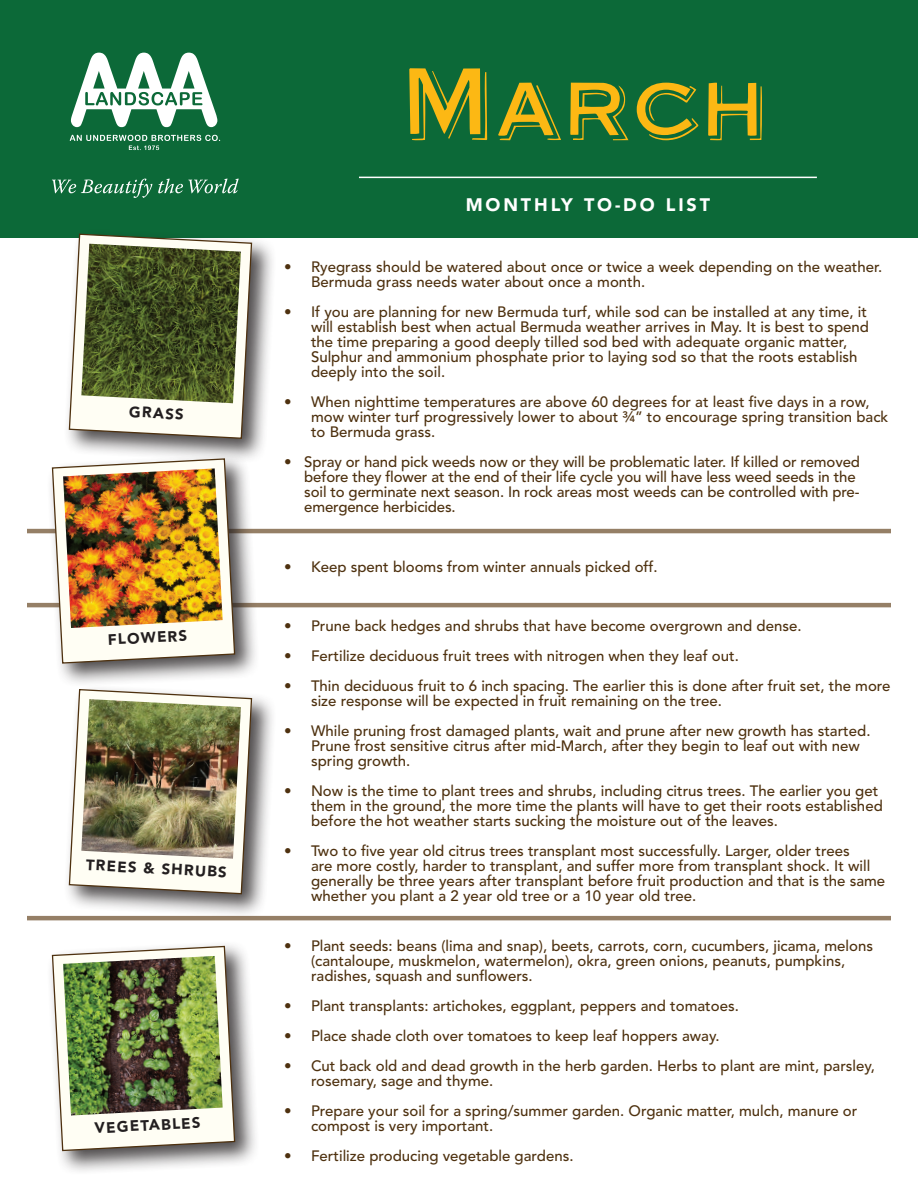
<style>
.page{position:relative;width:918px;height:1188px;background:#fff}
.page>*{position:absolute;margin:0;border:0;box-sizing:border-box;transform-origin:0 0}
.t1{font:90px "Steelplate";letter-spacing:.06em;color:#fcb814}
.t2{font:900 18px "Avenir";letter-spacing:.16em;color:#fff}
.t3{font:500 15px/15px "Avenir";color:#4e310f}
.t4{font:900 15px "Avenir";color:#231f20}
</style>
<div class="page">
<div style="left:0;top:0;width:918px;height:238px;background:#0c6938"></div>
<hr style="left:359px;top:177px;width:458px;height:1px;background:#fff">
<hr style="left:27px;top:529px;width:864px;height:4px;background:#957f66">
<hr style="left:27px;top:603px;width:864px;height:4px;background:#957f66">
<hr style="left:27px;top:916px;width:864px;height:4px;background:#957f66">
<div style="left:47px;top:941px;width:212px;height:235px;background:#231f20;opacity:.8"></div>
<svg style="left:51px;top:945px;width:185px;height:207px"></svg>
<img style="left:63px;top:956px;width:160px;height:160px">
<div style="left:64px;top:684px;width:212px;height:235px;background:#231f20;opacity:.8"></div>
<svg style="left:68px;top:688px;width:185px;height:207px"></svg>
<img style="left:81px;top:699px;width:160px;height:160px">
<div style="left:47px;top:453px;width:212px;height:235px;background:#231f20;opacity:.8"></div>
<svg style="left:51px;top:458px;width:185px;height:206px"></svg>
<img style="left:63px;top:468px;width:160px;height:160px">
<div style="left:64px;top:228px;width:212px;height:235px;background:#231f20;opacity:.8"></div>
<svg style="left:68px;top:233px;width:185px;height:207px"></svg>
<img style="left:81px;top:244px;width:160px;height:159px">
<svg style="left:70px;top:135px;width:150px;height:15px"></svg>
<svg style="left:52px;top:179px;width:100px;height:19px"></svg>
<svg style="left:158px;top:179px;width:81px;height:14px"></svg>
<svg style="left:71px;top:53px;width:146px;height:74px"></svg>
<p class="t4" style="left:130px;top:402px;width:56px;rotate:3deg">GRASS</p>
<p class="t4" style="left:107px;top:631px;width:81px;rotate:-3deg">FLOWERS</p>
<p class="t4" style="left:87px;top:856px;width:142px;rotate:3deg">TREES &amp; SHRUBS</p>
<p class="t4" style="left:94px;top:1119px;width:108px;rotate:-3deg">VEGETABLES</p>
<h1 class="t1" style="left:409px;top:64px;width:359px">March</h1>
<p class="t2" style="left:466px;top:193px;width:246px">MONTHLY TO-DO LIST</p>
<p class="t3" style="left:311px;top:260px;width:573px;text-indent:-27px">• Ryegrass should be watered about once or twice a week depending on the weather.<br>Bermuda grass needs water about once a month.</p>
<p class="t3" style="left:311px;top:305px;width:560px;text-indent:-27px">• If you are planning for new Bermuda turf, while sod can be installed at any time, it will establish best when actual Bermuda weather arrives in May. It is best to spend the time preparing a good deeply tilled sod bed with adequate organic matter, Sulphur and ammonium phosphate prior to laying sod so that the roots establish deeply into the soil.</p>
<p class="t3" style="left:311px;top:395px;width:579px;text-indent:-27px">• When nighttime temperatures are above 60 degrees for at least five days in a row, mow winter turf progressively lower to about ¾” to encourage spring transition back to Bermuda grass.</p>
<p class="t3" style="left:304px;top:455px;width:557px;text-indent:-20px">• Spray or hand pick weeds now or they will be problematic later. If killed or removed before they flower at the end of their life cycle you will have less weed seeds in the soil to germinate next season. In rock areas most weeds can be controlled with pre&shy;emergence herbicides.</p>
<p class="t3" style="left:284px;top:560px;width:375px">• Keep spent blooms from winter annuals picked off.</p>
<p class="t3" style="left:284px;top:619px;width:519px">• Prune back hedges and shrubs that have become overgrown and dense.</p>
<p class="t3" style="left:284px;top:649px;width:456px">• Fertilize deciduous fruit trees with nitrogen when they leaf out.</p>
<p class="t3" style="left:311px;top:679px;width:581px;text-indent:-27px">• Thin deciduous fruit to 6 inch spacing. The earlier this is done after fruit set, the more size response will be expected in fruit remaining on the tree.</p>
<p class="t3" style="left:311px;top:724px;width:561px;text-indent:-27px">• While pruning frost damaged plants, wait and prune after new growth has started.<br>Prune frost sensitive citrus after mid-March, after they begin to leaf out with new spring growth.</p>
<p class="t3" style="left:311px;top:784px;width:573px;text-indent:-27px">• Now is the time to plant trees and shrubs, including citrus trees. The earlier you get them in the ground, the more time the plants will have to get their roots established before the hot weather starts sucking the moisture out of the leaves.</p>
<p class="t3" style="left:311px;top:844px;width:576px;text-indent:-27px">• Two to five year old citrus trees transplant most successfully. Larger, older trees<br>are more costly, harder to transplant, and suffer more from transplant shock. It will generally be three years after transplant before fruit production and that is the same whether you plant a 2 year old tree or a 10 year old tree.</p>
<p class="t3" style="left:311px;top:938px;width:564px;text-indent:-27px">• Plant seeds: beans (lima and snap), beets, carrots, corn, cucumbers, jicama, melons (cantaloupe, muskmelon, watermelon), okra, green onions, peanuts, pumpkins, radishes, squash and sunflowers.</p>
<p class="t3" style="left:284px;top:998px;width:456px">• Plant transplants: artichokes, eggplant, peppers and tomatoes.</p>
<p class="t3" style="left:284px;top:1028px;width:437px">• Place shade cloth over tomatoes to keep leaf hoppers away.</p>
<p class="t3" style="left:311px;top:1058px;width:566px;text-indent:-27px">• Cut back old and dead growth in the herb garden. Herbs to plant are mint, parsley, rosemary, sage and thyme.</p>
<p class="t3" style="left:311px;top:1103px;width:548px;text-indent:-27px">• Prepare your soil for a spring/summer garden. Organic matter, mulch, manure or compost is very important.</p>
<p class="t3" style="left:284px;top:1148px;width:291px">• Fertilize producing vegetable gardens.</p>
</div>
